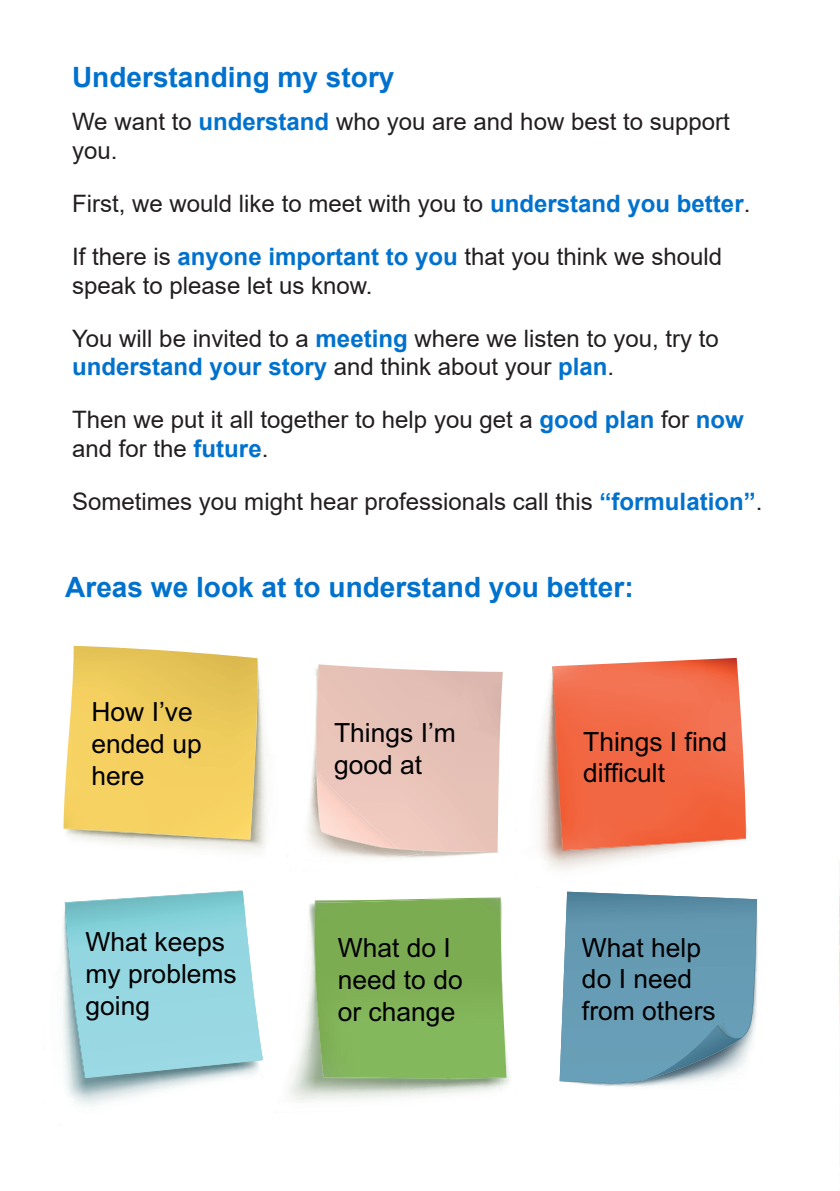
<style>
.page{position:relative;width:840px;height:1191px;background:#fff}
.page>*{position:absolute;margin:0;border:0;box-sizing:border-box;transform-origin:0 0}
.t1{font:700 28px "Arial";color:#0072ce}
.t2{font:26.4px/31.6px "Arial";color:#000001}
.t3{font:24px/28.8px "Arial";color:#231f20}
.s1{font-weight:700;color:#0072ce}
</style>
<div class="page">
<img style="left:289px;top:903px;width:221px;height:198px">
<img style="left:314px;top:900px;width:192px;height:178px">
<img style="left:83px;top:658px;width:183px;height:194px">
<img style="left:63px;top:646px;width:194px;height:193px">
<svg style="left:559px;top:891px;width:199px;height:193px;background:#73a2b8"></svg>
<img style="left:63px;top:903px;width:157px;height:202px">
<svg style="left:65px;top:890px;width:198px;height:189px;background:#9cd6de"></svg>
<img style="left:313px;top:668px;width:185px;height:190px">
<img style="left:308px;top:763px;width:115px;height:95px">
<img style="left:316px;top:664px;width:186px;height:188px">
<img style="left:317px;top:771px;width:81px;height:77px">
<img style="left:540px;top:673px;width:208px;height:197px">
<img style="left:552px;top:658px;width:193px;height:192px">
<p class="t1" style="left:72px;top:58px;width:324px">Understanding my story</p>
<p class="t3" style="left:72px;top:107px;width:659px">We want to <span class="s1">understand</span> who you are and how best to support you.</p>
<p class="t3" style="left:72px;top:189px;width:679px">First, we would like to meet with you to <span class="s1">understand you better</span>.</p>
<p class="t3" style="left:72px;top:242px;width:651px">If there is <span class="s1">anyone important to you</span> that you think we should speak to please let us know.</p>
<p class="t3" style="left:72px;top:323px;width:648px">You will be invited to a <span class="s1">meeting</span> where we listen to you, try to <span class="s1">understand your story</span> and think about your <span class="s1">plan</span>.</p>
<p class="t3" style="left:72px;top:405px;width:672px">Then we put it all together to help you get a <span class="s1">good plan</span> for <span class="s1">now </span>and for the <span class="s1">future</span>.</p>
<p class="t3" style="left:72px;top:487px;width:691px">Sometimes you might hear professionals call this <span class="s1">“formulation”</span>.</p>
<p class="t1" style="left:65px;top:568px;width:569px">Areas we look at to understand you better:</p>
<p class="t2" style="left:91px;top:696px;width:112px">How I’ve ended up here</p>
<p class="t2" style="left:85px;top:926px;width:153px">What keeps my problems going</p>
<p class="t2" style="left:334px;top:717px;width:123px">Things I’m good at</p>
<p class="t2" style="left:337px;top:932px;width:126px">What do I need to do or change</p>
<p class="t2" style="left:583px;top:725px;width:145px">Things I find difficult</p>
<p class="t2" style="left:581px;top:931px;width:135px">What help do I need from others</p>
</div>
